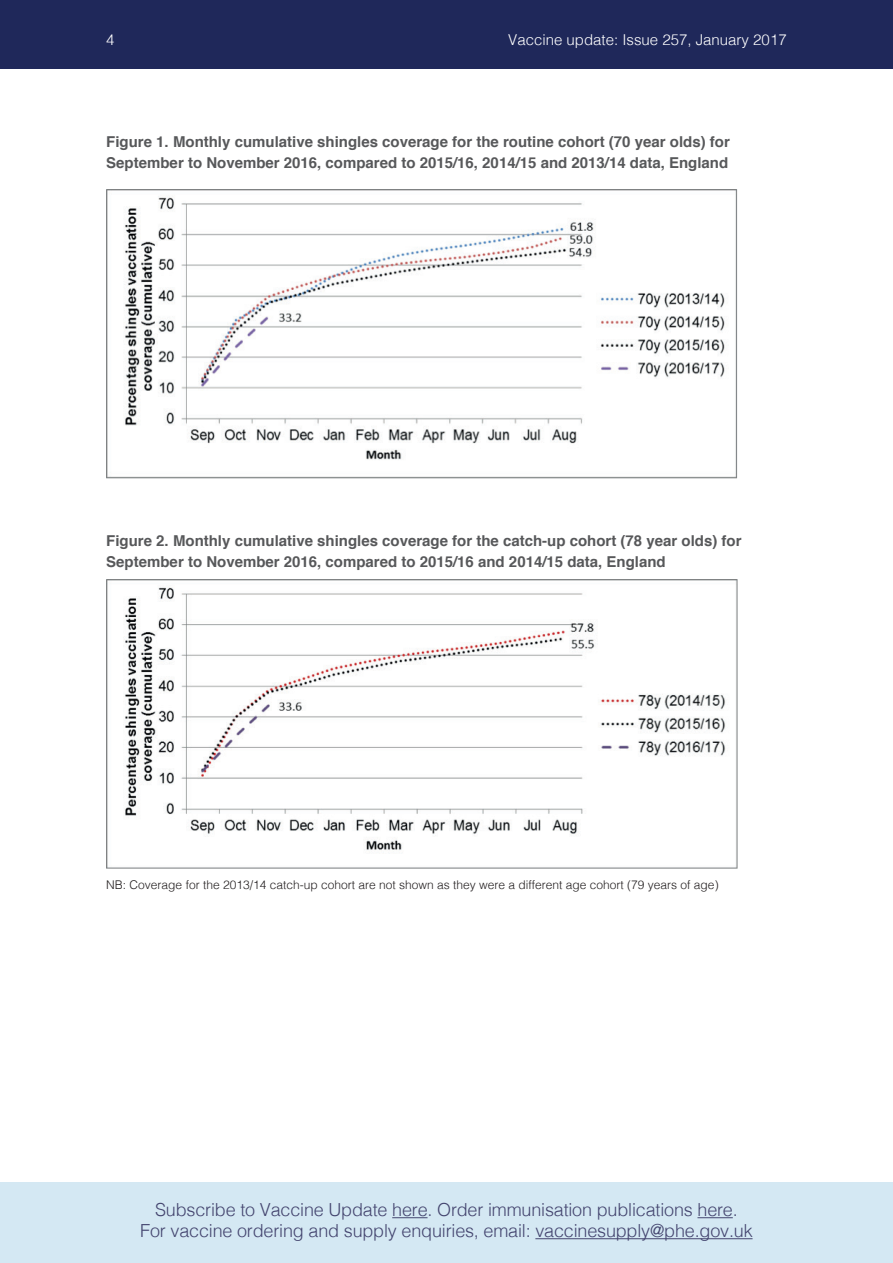
<style>
.page{position:relative;width:893px;height:1263px;background:#fff}
.page>*{position:absolute;margin:0;border:0;box-sizing:border-box;transform-origin:0 0}
.t1{font:300 18px/21px "Helvetica";letter-spacing:-.01em;color:#44456f;text-align:center}
.t2{font:700 15px/21px "Helvetica";color:#57585a}
.t3{font:300 15px "Helvetica";color:#fff}
.table_caption{font:300 12px "Helvetica";color:#231f20}
</style>
<div class="page">
<div style="left:0;top:1182px;width:893px;height:81px;background:#d4e8f3"></div>
<div style="left:0;top:0;width:893px;height:68px;background:#1f285a"></div>
<hr style="left:392px;top:1217px;width:36px;height:1px;background:#44456f">
<hr style="left:697px;top:1217px;width:36px;height:1px;background:#44456f">
<hr style="left:535px;top:1238px;width:217px;height:1px;background:#44456f">
<img style="left:106px;top:189px;width:632px;height:290px">
<img style="left:106px;top:580px;width:632px;height:289px">
<p class="t3" style="left:106px;top:27px;width:10px">4</p>
<p class="t3" style="left:508px;top:27px;width:280px">Vaccine update: Issue 257, January 2017</p>
<p class="t2" style="left:106px;top:132px;width:625px">Figure 1. Monthly cumulative shingles coverage for the routine cohort (70 year olds) for<br>September to November 2016, compared to 2015/16, 2014/15 and 2013/14 data, England</p>
<p class="t2" style="left:106px;top:530px;width:637px">Figure 2. Monthly cumulative shingles coverage for the catch-up cohort (78 year olds) for<br>September to November 2016, compared to 2015/16 and 2014/15 data, England</p>
<p class="table_caption" style="left:106px;top:874px;width:614px">NB: Coverage for the 2013/14 catch-up cohort are not shown as they were a different age cohort (79 years of age)</p>
<p class="t1" style="left:140px;top:1198px;width:614px">Subscribe to Vaccine Update here. Order immunisation publications here.<br>For vaccine ordering and supply enquiries, email: vaccinesupply@phe.gov.uk</p>
</div>
